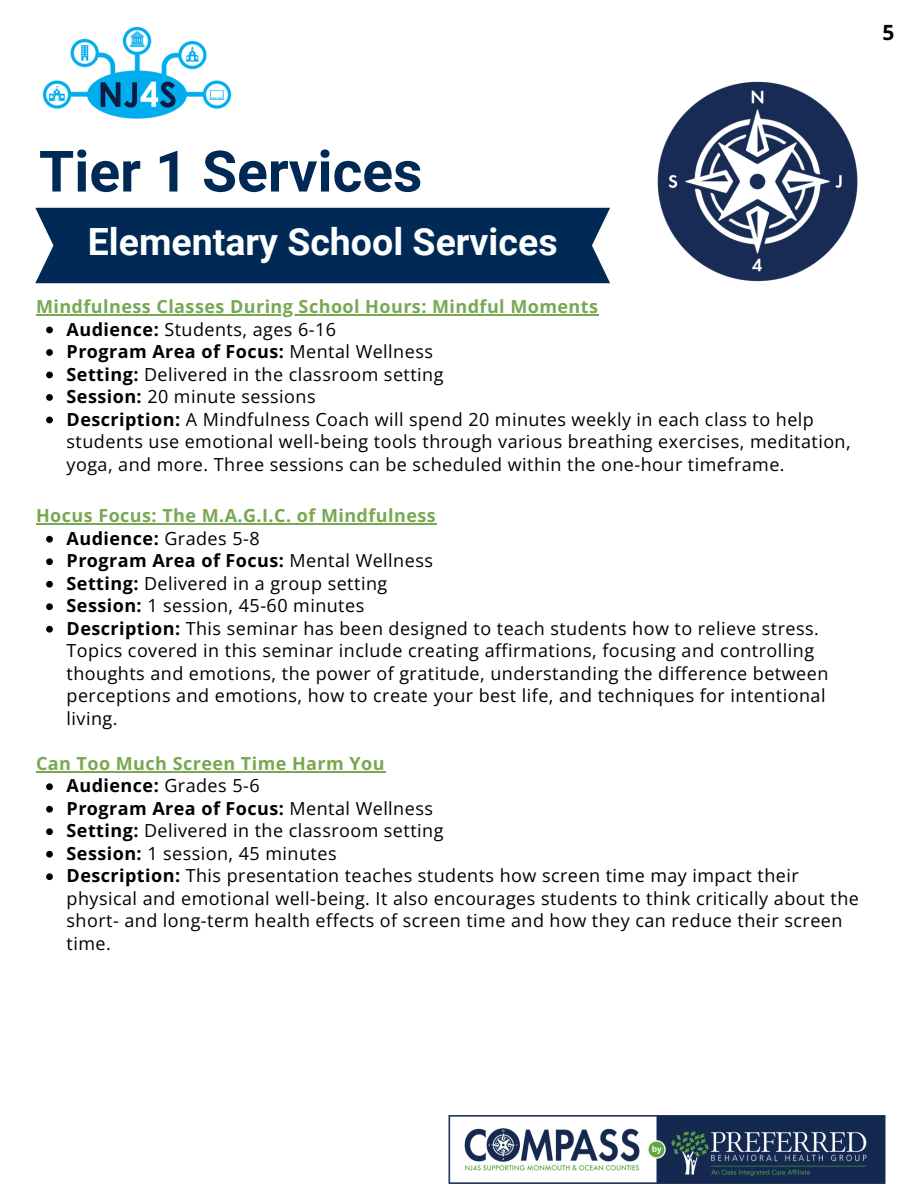
<style>
.page{position:relative;width:918px;height:1188px;background:#fff}
.page>*{position:absolute;margin:0;border:0;box-sizing:border-box;transform-origin:0 0}
.t1{font:700 57px "Roboto";color:#002955}
.t2{font:700 37.5px "Roboto";color:#fdfefe}
.t3{font:700 21px "Open Sans";color:#000}
.t4{font:18px/22.5px "Open Sans";letter-spacing:.025em;color:#000}
.t5{font:700 18px "Open Sans";letter-spacing:.025em;color:#000}
.t6{font:700 18px "Open Sans";letter-spacing:.025em;color:#78a852}
.s1{font-weight:700}
.s2{font-weight:400}
</style>
<div class="page">
<img style="left:42px;top:26px;width:190px;height:93px">
<div style="left:35px;top:208px;width:575px;height:75px;background:#002955"></div>
<hr style="left:36px;top:314px;width:563px;height:1px;background:#78a852">
<svg style="left:46px;top:327px;width:7px;height:6px"></svg>
<svg style="left:46px;top:349px;width:7px;height:7px"></svg>
<svg style="left:46px;top:372px;width:7px;height:6px"></svg>
<svg style="left:46px;top:394px;width:7px;height:7px"></svg>
<svg style="left:46px;top:417px;width:7px;height:6px"></svg>
<hr style="left:36px;top:523px;width:400px;height:2px;background:#78a852">
<svg style="left:46px;top:536px;width:7px;height:7px"></svg>
<svg style="left:46px;top:558px;width:7px;height:7px"></svg>
<svg style="left:46px;top:581px;width:7px;height:7px"></svg>
<svg style="left:46px;top:603px;width:7px;height:7px"></svg>
<svg style="left:46px;top:626px;width:7px;height:7px"></svg>
<hr style="left:36px;top:771px;width:349px;height:1px;background:#78a852">
<svg style="left:46px;top:783px;width:7px;height:7px"></svg>
<svg style="left:46px;top:806px;width:7px;height:7px"></svg>
<svg style="left:46px;top:828px;width:7px;height:7px"></svg>
<svg style="left:46px;top:851px;width:7px;height:7px"></svg>
<svg style="left:46px;top:873px;width:7px;height:7px"></svg>
<img style="left:448px;top:1115px;width:438px;height:69px">
<img style="left:657px;top:81px;width:201px;height:201px">
<p class="t3" style="left:883px;top:18px;width:13px">5</p>
<p class="t1" style="left:39px;top:139px;width:385px">Tier 1 Services</p>
<p class="t2" style="left:88px;top:220px;width:471px">Elementary School Services</p>
<h1 class="t6" style="left:36px;top:294px;width:564px">Mindfulness Classes During School Hours: Mindful Moments</h1>
<p class="t4" style="left:67px;top:317px;width:271px"><span class="s1">Audience:</span> Students, ages 6-16</p>
<h2 class="t5" style="left:67px;top:339px;width:368px">Program Area of Focus: <span class="s2">Mental Wellness</span></h2>
<h3 class="t4" style="left:67px;top:362px;width:378px"><span class="s1">Setting:</span> Delivered in the classroom setting</h3>
<p class="t4" style="left:67px;top:385px;width:250px"><span class="s1">Session:</span> 20 minute sessions</p>
<p class="t4" style="left:67px;top:407px;width:786px"><span class="s1">Description:</span> A Mindfulness Coach will spend 20 minutes weekly in each class to help students use emotional well-being tools through various breathing exercises, meditation, yoga, and more. Three sessions can be scheduled within the one-hour timeframe.</p>
<p class="t6" style="left:36px;top:503px;width:401px">Hocus Focus: The M.A.G.I.C. of Mindfulness</p>
<p class="t5" style="left:67px;top:526px;width:195px">Audience: <span class="s2">Grades 5-8</span></p>
<p class="t5" style="left:67px;top:548px;width:368px">Program Area of Focus: <span class="s2">Mental Wellness</span></p>
<h3 class="t4" style="left:67px;top:572px;width:322px"><span class="s1">Setting:</span> Delivered in a group setting</h3>
<p class="t4" style="left:67px;top:594px;width:299px"><span class="s1">Session:</span> 1 session, 45-60 minutes</p>
<p class="t4" style="left:67px;top:617px;width:763px"><span class="s1">Description:</span> This seminar has been designed to teach students how to relieve stress.<br>Topics covered in this seminar include creating affirmations, focusing and controlling thoughts and emotions, the power of gratitude, understanding the difference between perceptions and emotions, how to create your best life, and techniques for intentional living.</p>
<p class="t6" style="left:36px;top:751px;width:350px">Can Too Much Screen Time Harm You</p>
<p class="t5" style="left:67px;top:773px;width:195px">Audience: <span class="s2">Grades 5-6</span></p>
<p class="t5" style="left:67px;top:796px;width:368px">Program Area of Focus: <span class="s2">Mental Wellness</span></p>
<h3 class="t4" style="left:67px;top:819px;width:378px"><span class="s1">Setting:</span> Delivered in the classroom setting</h3>
<p class="t4" style="left:67px;top:842px;width:271px"><span class="s1">Session:</span> 1 session, 45 minutes</p>
<p class="t4" style="left:67px;top:864px;width:794px"><span class="s1">Description:</span> This presentation teaches students how screen time may impact their physical and emotional well-being. It also encourages students to think critically about the short- and long-term health effects of screen time and how they can reduce their screen time.</p>
</div>
